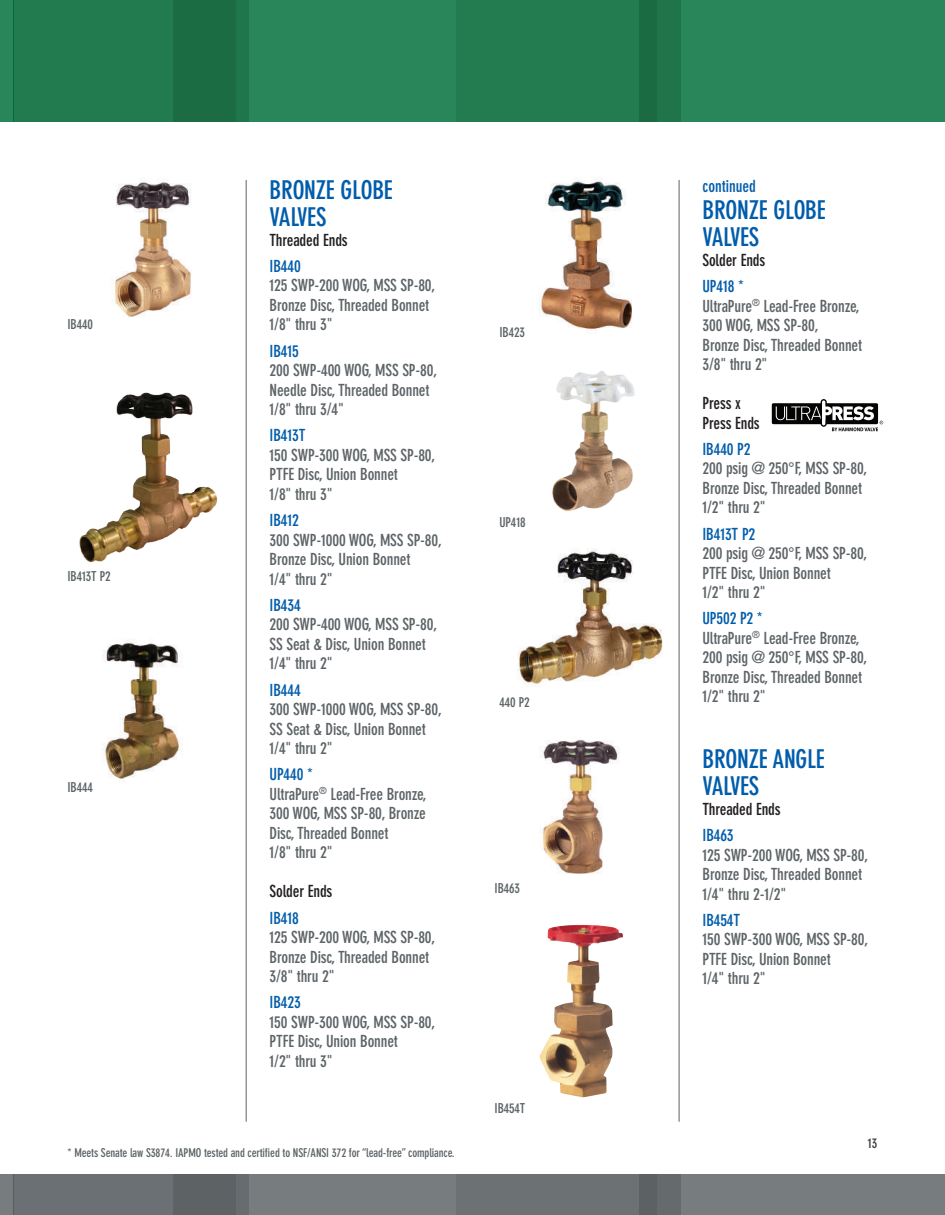
<style>
.page{position:relative;width:945px;height:1215px;background:#fff}
.page>*{position:absolute;margin:0;border:0;box-sizing:border-box;transform-origin:0 0}
.t1{font:700 condensed 25.5px/27px "DIN Neuzeit Grotesk";letter-spacing:-.01em;color:#015dab}
.t2{font:700 condensed 16.5px/19.5px "DIN Neuzeit Grotesk";letter-spacing:-.01em;color:#5d6467}
.t3{font:700 condensed 16.5px "DIN Neuzeit Grotesk";letter-spacing:-.01em;color:#015dab}
.t4{font:700 condensed 16.5px/19.5px "DIN Neuzeit Grotesk";letter-spacing:-.01em;color:#231f20}
.t5{font:700 condensed 13.5px "DIN Neuzeit Grotesk";letter-spacing:-.01em;color:#5d6467}
.t6{font:700 condensed 13.5px "DIN Neuzeit Grotesk";color:#3e3e3f}
.t7{font:700 condensed 12px "DIN Neuzeit Grotesk";letter-spacing:-.01em;color:#5d6467}
.s1{color:#015dab}
</style>
<div class="page">
<div style="left:0;top:1174px;width:14px;height:41px;background:#777c7f"></div>
<div style="left:14px;top:1174px;width:931px;height:41px;background:#777c7f"></div>
<div style="left:14px;top:1174px;width:222px;height:41px;background:#6a7073"></div>
<div style="left:173px;top:1174px;width:76px;height:41px;background:#5d6467"></div>
<div style="left:456px;top:1174px;width:201px;height:41px;background:#6c7174"></div>
<div style="left:640px;top:1174px;width:41px;height:41px;background:#656b6d"></div>
<div style="left:0;top:0;width:14px;height:122px;background:#29865b"></div>
<div style="left:14px;top:0;width:931px;height:122px;background:#29865b"></div>
<div style="left:14px;top:0;width:222px;height:122px;background:#227a4f"></div>
<div style="left:173px;top:0;width:76px;height:122px;background:#1b6c43"></div>
<div style="left:456px;top:0;width:201px;height:122px;background:#237b50"></div>
<div style="left:640px;top:0;width:41px;height:122px;background:#1f744a"></div>
<hr style="left:246px;top:180px;width:1px;height:942px;background:#5d6467">
<hr style="left:679px;top:180px;width:1px;height:942px;background:#5d6467">
<img style="left:540px;top:178px;width:92px;height:153px">
<img style="left:518px;top:548px;width:145px;height:138px">
<img style="left:552px;top:371px;width:83px;height:141px">
<img style="left:102px;top:641px;width:77px;height:141px">
<img style="left:115px;top:180px;width:76px;height:137px">
<img style="left:79px;top:392px;width:138px;height:171px">
<img style="left:541px;top:739px;width:79px;height:135px">
<img style="left:539px;top:925px;width:84px;height:173px">
<svg style="left:772px;top:399px;width:111px;height:32px"></svg>
<p class="t5" style="left:68px;top:317px;width:27px">IB440</p>
<p class="t5" style="left:68px;top:568px;width:45px">IB413T P2</p>
<p class="t5" style="left:68px;top:779px;width:27px">IB444</p>
<h1 class="t1" style="left:270px;top:177px;width:125px">BRONZE GLOBE<br>VALVES</h1>
<p class="t4" style="left:270px;top:230px;width:80px">Threaded Ends</p>
<p class="t3" style="left:270px;top:256px;width:33px">IB440</p>
<p class="t2" style="left:270px;top:276px;width:167px">125 SWP-200 WOG, MSS SP-80,<br>Bronze Disc, Threaded Bonnet<br>1/8" thru 3"</p>
<p class="t3" style="left:270px;top:341px;width:31px">IB415</p>
<p class="t2" style="left:270px;top:361px;width:169px">200 SWP-400 WOG, MSS SP-80,<br>Needle Disc, Threaded Bonnet<br>1/8" thru 3/4"</p>
<p class="t3" style="left:270px;top:426px;width:37px">IB413T</p>
<p class="t2" style="left:270px;top:446px;width:167px">150 SWP-300 WOG, MSS SP-80,<br>PTFE Disc, Union Bonnet<br>1/8" thru 3"</p>
<p class="t3" style="left:270px;top:511px;width:31px">IB412</p>
<p class="t2" style="left:270px;top:530px;width:174px">300 SWP-1000 WOG, MSS SP-80,<br>Bronze Disc, Union Bonnet<br>1/4" thru 2"</p>
<p class="t3" style="left:270px;top:596px;width:33px">IB434</p>
<p class="t2" style="left:270px;top:615px;width:169px">200 SWP-400 WOG, MSS SP-80,<br>SS Seat &amp; Disc, Union Bonnet<br>1/4" thru 2"</p>
<p class="t3" style="left:270px;top:680px;width:33px">IB444</p>
<p class="t2" style="left:270px;top:700px;width:174px">300 SWP-1000 WOG, MSS SP-80,<br>SS Seat &amp; Disc, Union Bonnet<br>1/4" thru 2"</p>
<p class="t2" style="left:270px;top:765px;width:159px"><span class="s1">UP440 *<br></span>UltraPure<sup>®</sup> Lead-Free Bronze,<br>300 WOG, MSS SP-80, Bronze<br>Disc, Threaded Bonnet<br>1/8" thru 2"</p>
<p class="t4" style="left:270px;top:882px;width:64px">Solder Ends</p>
<p class="t3" style="left:270px;top:908px;width:31px">IB418</p>
<p class="t2" style="left:270px;top:928px;width:167px">125 SWP-200 WOG, MSS SP-80,<br>Bronze Disc, Threaded Bonnet<br>3/8" thru 2"</p>
<p class="t3" style="left:270px;top:993px;width:33px">IB423</p>
<p class="t2" style="left:270px;top:1013px;width:167px">150 SWP-300 WOG, MSS SP-80,<br>PTFE Disc, Union Bonnet<br>1/2" thru 3"</p>
<p class="t7" style="left:68px;top:1145px;width:389px">* Meets Senate law S3874. IAPMO tested and certified to NSF/ANSI 372 for “lead-free” compliance.</p>
<p class="t5" style="left:500px;top:324px;width:27px">IB423</p>
<p class="t5" style="left:500px;top:514px;width:28px">UP418</p>
<p class="t5" style="left:500px;top:694px;width:32px">440 P2</p>
<p class="t5" style="left:495px;top:881px;width:27px">IB463</p>
<p class="t5" style="left:495px;top:1100px;width:32px">IB454T</p>
<p class="t3" style="left:703px;top:177px;width:55px">continued</p>
<h1 class="t1" style="left:703px;top:197px;width:125px">BRONZE GLOBE<br>VALVES</h1>
<p class="t4" style="left:703px;top:250px;width:64px">Solder Ends</p>
<p class="t2" style="left:703px;top:277px;width:161px"><span class="s1">UP418 *<br></span>UltraPure<sup>®</sup> Lead-Free Bronze,<br>300 WOG, MSS SP-80,<br>Bronze Disc, Threaded Bonnet<br>3/8" thru 2"</p>
<p class="t4" style="left:703px;top:394px;width:59px">Press x<br>Press Ends</p>
<p class="t3" style="left:703px;top:439px;width:50px">IB440 P2</p>
<p class="t2" style="left:703px;top:459px;width:167px">200 psig @ 250°F, MSS SP-80,<br>Bronze Disc, Threaded Bonnet<br>1/2" thru 2"</p>
<p class="t3" style="left:703px;top:524px;width:54px">IB413T P2</p>
<p class="t2" style="left:703px;top:544px;width:167px">200 psig @ 250°F, MSS SP-80,<br>PTFE Disc, Union Bonnet<br>1/2" thru 2"</p>
<p class="t2" style="left:703px;top:609px;width:167px"><span class="s1">UP502 P2 *<br></span>UltraPure<sup>®</sup> Lead-Free Bronze,<br>200 psig @ 250°F, MSS SP-80,<br>Bronze Disc, Threaded Bonnet<br>1/2" thru 2"</p>
<h1 class="t1" style="left:703px;top:746px;width:124px">BRONZE ANGLE<br>VALVES</h1>
<p class="t4" style="left:703px;top:799px;width:80px">Threaded Ends</p>
<p class="t3" style="left:703px;top:826px;width:33px">IB463</p>
<p class="t2" style="left:703px;top:845px;width:167px">125 SWP-200 WOG, MSS SP-80,<br>Bronze Disc, Threaded Bonnet<br>1/4" thru 2-1/2"</p>
<p class="t3" style="left:703px;top:910px;width:39px">IB454T</p>
<p class="t2" style="left:703px;top:930px;width:167px">150 SWP-300 WOG, MSS SP-80,<br>PTFE Disc, Union Bonnet<br>1/4" thru 2"</p>
<p class="t6" style="left:868px;top:1135px;width:11px">13</p>
</div>
